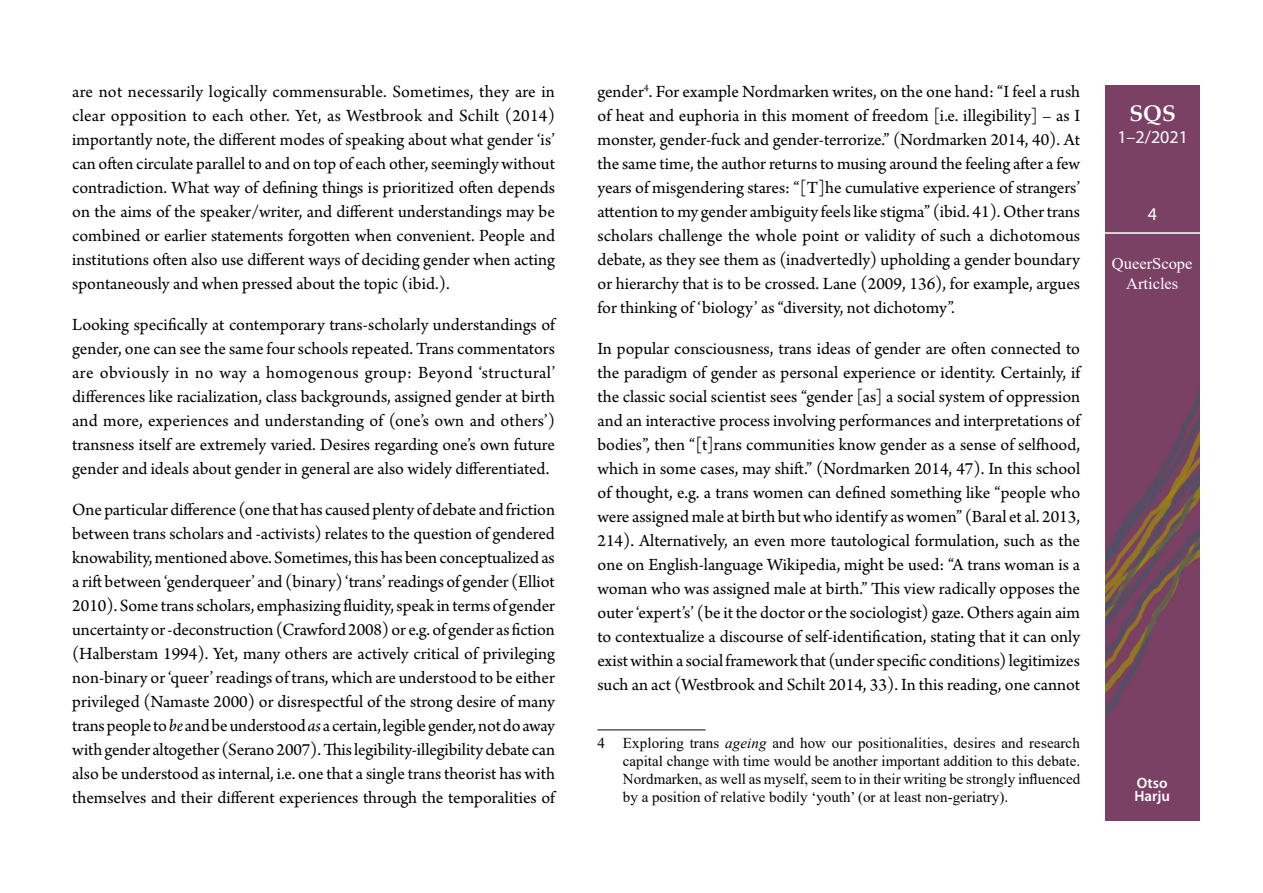
<style>
.page{position:relative;width:1263px;height:893px;background:#fff}
.page>*{position:absolute;margin:0;border:0;box-sizing:border-box;transform-origin:0 0}
.t1{font:700 22.5px "Palatino Linotype";color:#fff}
.Leipateksti_enkku-no{font:18px/24px "Arno Pro";color:#000;text-align:justify}
.t2{font:18px "Myriad Pro";color:#fff}
.t3{font:16.5px/19.8px "Times New Roman";color:#fff;text-align:center}
.Alaviitteet{font:15px/18px "Times New Roman";color:#000;text-align:justify}
.t4{font:600 15px/13.5px "Myriad Pro";color:#fff}
.s1{font-style:italic}
</style>
<div class="page">
<img style="left:1106px;top:85px;width:93px;height:736px">
<hr style="left:1101px;top:232px;width:103px;height:2px;background:#fff">
<hr style="left:597px;top:729px;width:108px;height:1px;background:#231f20">
<p class="Leipateksti_enkku-no" style="left:72px;top:81px;width:484px">are not necessarily logically commensurable. Sometimes, they are in clear opposition to each other. Yet, as Westbrook and Schilt (2014) importantly note, the different modes of speaking about what gender ‘is’ can often circulate parallel to and on top of each other, seemingly without contradiction. What way of defining things is prioritized often depends on the aims of the speaker/writer, and different understandings may be combined or earlier statements forgotten when convenient. People and institutions often also use different ways of deciding gender when acting spontaneously and when pressed about the topic (ibid.).</p>
<p class="Leipateksti_enkku-no" style="left:72px;top:314px;width:484px">Looking specifically at contemporary trans-scholarly understandings of gender, one can see the same four schools repeated. Trans commentators are obviously in no way a homogenous group: Beyond ‘structural’ differences like racialization, class backgrounds, assigned gender at birth and more, experiences and understanding of (one’s own and others’) transness itself are extremely varied. Desires regarding one’s own future gender and ideals about gender in general are also widely differentiated.</p>
<p class="Leipateksti_enkku-no" style="left:72px;top:499px;width:484px">One particular difference (one that has caused plenty of debate and friction between trans scholars and -activists) relates to the question of gendered knowability, mentioned above. Sometimes, this has been conceptualized as a rift between ‘genderqueer’ and (binary) ‘trans’ readings of gender (Elliot 2010). Some trans scholars, emphasizing fluidity, speak in terms of gender uncertainty or -deconstruction (Crawford 2008) or e.g. of gender as fiction (Halberstam 1994). Yet, many others are actively critical of privileging non-binary or ‘queer’ readings of trans, which are understood to be either privileged (Namaste 2000) or disrespectful of the strong desire of many trans people to <span class="s1">be</span> and be understood <span class="s1">as</span> a certain, legible gender, not do away with gender altogether (Serano 2007). This legibility-illegibility debate can also be understood as internal, i.e. one that a single trans theorist has with themselves and their different experiences through the temporalities of</p>
<p class="Leipateksti_enkku-no" style="left:597px;top:81px;width:484px">gender<sup>4</sup>. For example Nordmarken writes, on the one hand: “I feel a rush of heat and euphoria in this moment of freedom [i.e. illegibility] – as I monster, gender-fuck and gender-terrorize.” (Nordmarken 2014, 40). At the same time, the author returns to musing around the feeling after a few years of misgendering stares: “[T]he cumulative experience of strangers’ attention to my gender ambiguity feels like stigma” (ibid. 41). Other trans scholars challenge the whole point or validity of such a dichotomous debate, as they see them as (inadvertedly) upholding a gender boundary or hierarchy that is to be crossed. Lane (2009, 136), for example, argues for thinking of ‘biology’ as “diversity, not dichotomy”.</p>
<p class="Leipateksti_enkku-no" style="left:597px;top:338px;width:484px">In popular consciousness, trans ideas of gender are often connected to the paradigm of gender as personal experience or identity. Certainly, if the classic social scientist sees “gender [as] a social system of oppression and an interactive process involving performances and interpretations of bodies”, then “[t]rans communities know gender as a sense of selfhood, which in some cases, may shift.” (Nordmarken 2014, 47). In this school of thought, e.g. a trans women can defined something like “people who were assigned male at birth but who identify as women” (Baral et al. 2013, 214). Alternatively, an even more tautological formulation, such as the one on English-language Wikipedia, might be used: “A trans woman is a woman who was assigned male at birth.” This view radically opposes the outer ‘expert’s’ (be it the doctor or the sociologist) gaze. Others again aim to contextualize a discourse of self-identification, stating that it can only exist within a social framework that (under specific conditions) legitimizes such an act (Westbrook and Schilt 2014, 33). In this reading, one cannot</p>
<p class="Alaviitteet" style="left:623px;top:733px;width:459px;text-indent:-26px">4 Exploring trans <span class="s1">ageing</span> and how our positionalities, desires and research capital change with time would be another important addition to this debate.<br>Nordmarken, as well as myself, seem to in their writing be strongly influenced by a position of relative bodily ‘youth’ (or at least non-geriatry).</p>
<p class="t1" style="left:1129px;top:98px;width:48px">SQS</p>
<p class="t2" style="left:1117px;top:127px;width:72px">1–2/2021</p>
<p class="t2" style="left:1148px;top:204px;width:11px">4</p>
<p class="t3" style="left:1112px;top:253px;width:82px">QueerScope<br>Articles</p>
<p class="t4" style="left:1134px;top:776px;width:37px">Otso<br>Harju</p>
</div>
